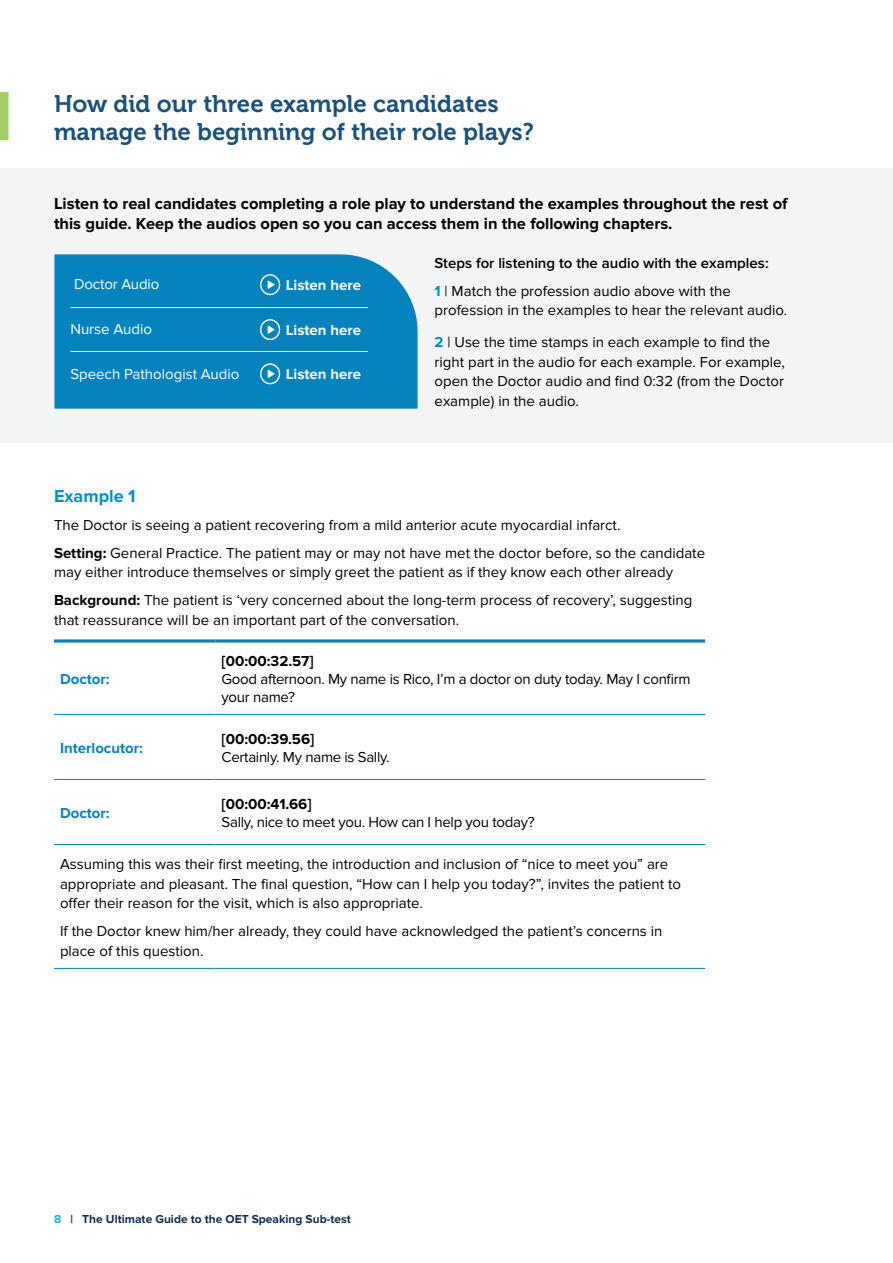
<style>
.page{position:relative;width:893px;height:1263px;background:#fff}
.page>*{position:absolute;margin:0;border:0;box-sizing:border-box;transform-origin:0 0}
.t1{font:24px/28.8px "Museo 700";color:#1a517b}
.t2{font:700 18px "Proxima Nova";color:#008dcd}
.t3{font:700 16.5px/19.5px "Proxima Nova";color:#000}
.t4{font:15px/19.5px "Proxima Nova";color:#000}
.t5{font:15px/18px "Proxima Nova";letter-spacing:-.02em;color:#000}
.t6{font:600 15px/28px "Proxima Nova";color:#000}
.t7{font:15px "Proxima Nova";color:#fff}
.t8{font:700 15px "Proxima Nova";color:#000}
.t9{font:700 15px "Proxima Nova";color:#fff}
.t10{font:700 15px "Proxima Nova";color:#0483be}
.t11{font:700 12px "Proxima Nova";color:#0f2d52}
.s1{font-weight:700;color:#008dcd}
.s2{font-weight:400}
.s3{font-weight:700}
.s4{color:#21ade3}
</style>
<div class="page">
<svg style="left:54px;top:639px;width:162px;height:4px"></svg>
<svg style="left:216px;top:639px;width:489px;height:4px;background:#369bca"></svg>
<hr style="left:54px;top:714px;width:162px;height:1px;background:#0483be">
<hr style="left:216px;top:714px;width:489px;height:1px;background:#0483be">
<hr style="left:54px;top:779px;width:162px;height:1px;background:#0483be">
<hr style="left:216px;top:779px;width:489px;height:1px;background:#0483be">
<hr style="left:54px;top:844px;width:162px;height:1px;background:#0483be">
<hr style="left:216px;top:844px;width:489px;height:1px;background:#0483be">
<hr style="left:54px;top:968px;width:162px;height:1px;background:#0483be">
<hr style="left:216px;top:968px;width:489px;height:1px;background:#0483be">
<div style="left:0;top:92px;width:9px;height:48px;background:#a3cf67"></div>
<div style="left:0;top:168px;width:893px;height:274px;background:#f3f4f4"></div>
<div style="left:54px;top:254px;width:364px;height:155px;background:#0483be"></div>
<svg style="left:260px;top:274px;width:20px;height:21px"></svg>
<svg style="left:260px;top:319px;width:20px;height:21px"></svg>
<svg style="left:260px;top:363px;width:20px;height:21px"></svg>
<hr style="left:70px;top:307px;width:298px;height:1px;background:#fff">
<hr style="left:70px;top:351px;width:298px;height:1px;background:#fff">
<h1 class="t1" style="left:54px;top:89px;width:481px">How did our three example candidates manage the beginning of their role plays?</h1>
<p class="t3" style="left:54px;top:194px;width:735px">Listen to real candidates completing a role play to understand the examples throughout the rest of this guide. Keep the audios open so you can access them in the following chapters.</p>
<p class="t6" style="left:435px;top:249px;width:335px">Steps for listening to the audio with the examples:<br><span class="s1">1</span> <span class="s2">| Match the profession audio above with the</span></p>
<p class="t4" style="left:435px;top:294px;width:354px;line-height:32.2px">profession in the examples to hear the relevant audio.<br><span class="s1">2</span> | Use the time stamps in each example to find the</p>
<p class="t4" style="left:435px;top:352px;width:352px;text-align:justify">right part in the audio for each example. For example, open the Doctor audio and find 0:32 (from the Doctor example) in the audio.</p>
<p class="t7" style="left:74px;top:275px;width:87px">Doctor Audio</p>
<p class="t7" style="left:70px;top:320px;width:83px">Nurse Audio</p>
<p class="t7" style="left:70px;top:365px;width:171px">Speech Pathologist Audio</p>
<p class="t9" style="left:286px;top:276px;width:77px">Listen here</p>
<p class="t9" style="left:286px;top:321px;width:77px">Listen here</p>
<p class="t9" style="left:286px;top:365px;width:77px">Listen here</p>
<p class="t2" style="left:54px;top:485px;width:83px">Example 1</p>
<p class="t4" style="left:54px;top:511px;width:653px;line-height:28px">The Doctor is seeing a patient recovering from a mild anterior acute myocardial infarct.<br><span class="s3">Setting:</span> General Practice. The patient may or may not have met the doctor before, so the candidate</p>
<p class="t4" style="left:54px;top:559px;width:640px;line-height:28px">may either introduce themselves or simply greet the patient as if they know each other already<br><span class="s3">Background:</span> The patient is ‘very concerned about the long-term process of recovery’, suggesting</p>
<p class="t4" style="left:54px;top:610px;width:407px">that reassurance will be an important part of the conversation.</p>
<p class="t10" style="left:60px;top:670px;width:51px">Doctor:</p>
<p class="t10" style="left:60px;top:739px;width:84px">Interlocutor:</p>
<p class="t8" style="left:222px;top:652px;width:94px">[00:00:32.57]</p>
<p class="t5" style="left:222px;top:670px;width:471px">Good afternoon. My name is Rico, I’m a doctor on duty today. May I confirm your name?</p>
<p class="t8" style="left:222px;top:730px;width:94px">[00:00:39.56]</p>
<p class="t5" style="left:222px;top:748px;width:170px">Certainly. My name is Sally.</p>
<p class="t8" style="left:222px;top:795px;width:92px">[00:00:41.66]</p>
<p class="t5" style="left:222px;top:813px;width:315px">Sally, nice to meet you. How can I help you today?</p>
<p class="t4" style="left:60px;top:855px;width:623px">Assuming this was their first meeting, the introduction and inclusion of “nice to meet you” are appropriate and pleasant. The final question, “How can I help you today?”, invites the patient to offer their reason for the visit, which is also appropriate.</p>
<p class="t4" style="left:60px;top:922px;width:604px">If the Doctor knew him/her already, they could have acknowledged the patient’s concerns in place of this question.</p>
<p class="t10" style="left:60px;top:804px;width:51px">Doctor:</p>
<p class="t11" style="left:54px;top:1212px;width:298px"><span class="s4">8</span> | The Ultimate Guide to the OET Speaking Sub-test</p>
</div>
